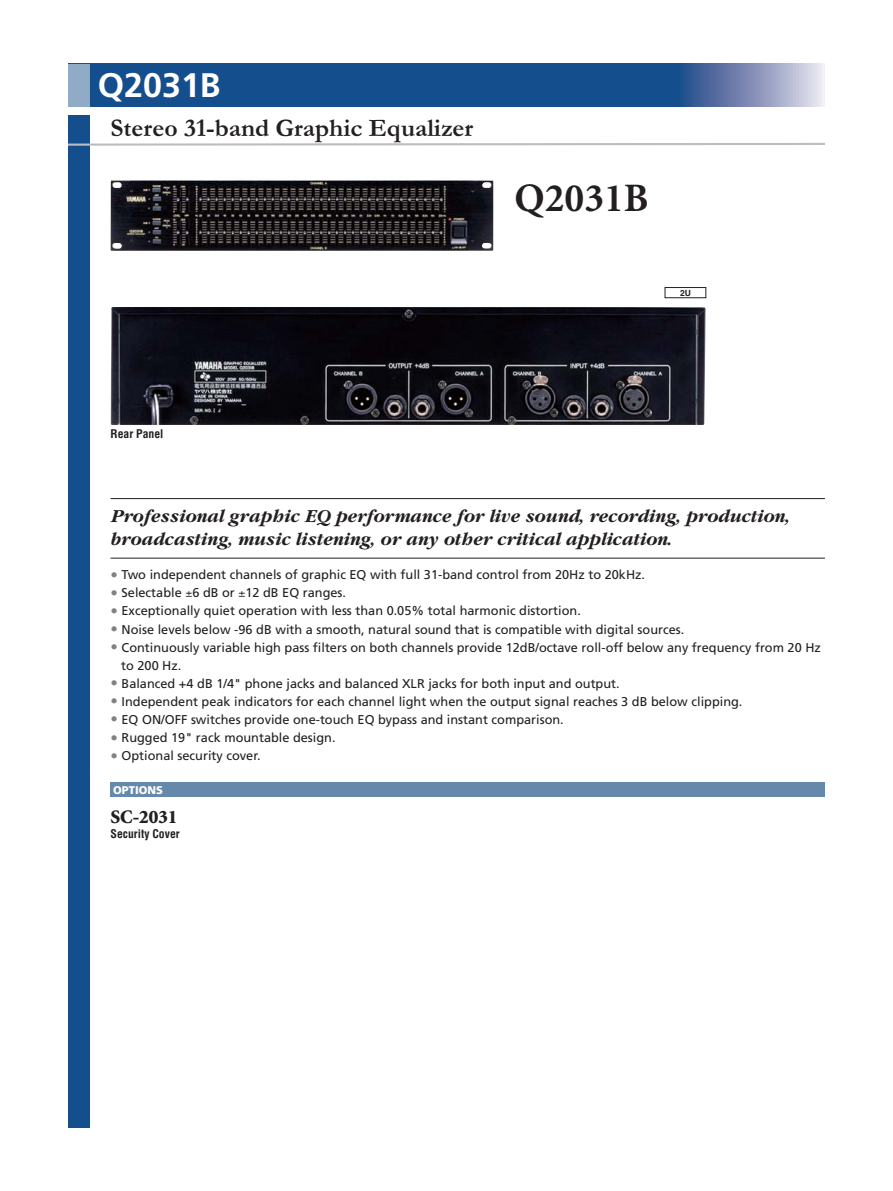
<style>
.page{position:relative;width:893px;height:1191px;background:#fff}
.page>*{position:absolute;margin:0;border:0;box-sizing:border-box;transform-origin:0 0}
.t1{font:700 40.35px "Minion";color:#231f20}
.t2{font:700 34.05px "Frutiger";color:#fff}
.t3{font:700 25.5px "Garamond";color:#231f20}
.t4{font:italic 700 19.2px/23.4px "Garamond";color:#231f20}
.t5{font:900 19.2px "Minion";color:#231f20}
.t6{font:12.75px/18px "Frutiger";color:#231f20}
.t7{font:700 condensed 11.7px "Helvetica";color:#231f20}
.t8{font:900 11.1px "Frutiger";color:#fff}
.t9{font:700 8.55px "Helvetica";color:#231f20}
.s1{font-size:14.85px;color:#808285}
</style>
<div class="page">
<svg style="left:89px;top:64px;width:736px;height:42px;background:#2a5c95"></svg>
<div style="left:68px;top:115px;width:21px;height:1012px;background:#144e8c"></div>
<hr style="left:111px;top:558px;width:714px;height:1px;background:#231f20">
<hr style="left:111px;top:498px;width:714px;height:1px;background:#231f20">
<svg style="left:68px;top:142px;width:757px;height:5px"></svg>
<div style="left:68px;top:64px;width:21px;height:42px;background:#90abc6"></div>
<div style="left:665px;top:287px;width:41px;height:11px;border:1px solid #231f20"></div>
<div style="left:111px;top:782px;width:714px;height:15px;background:#6589ab"></div>
<img style="left:111px;top:180px;width:382px;height:71px">
<img style="left:111px;top:307px;width:595px;height:118px">
<h2 class="t2" style="left:98px;top:65px;width:124px">Q2031B</h2>
<h3 class="t3" style="left:111px;top:112px;width:364px">Stereo 31-band Graphic Equalizer</h3>
<h1 class="t1" style="left:515px;top:177px;width:136px">Q2031B</h1>
<p class="t9" style="left:680px;top:288px;width:12px">2U</p>
<p class="t7" style="left:111px;top:429px;width:54px">Rear Panel</p>
<h3 class="t4" style="left:111px;top:505px;width:680px">Professional graphic EQ performance for live sound, recording, production, broadcasting, music listening, or any other critical application.</h3>
<p class="t6" style="left:111px;top:566px;width:536px"><span class="s1">•</span> Two independent channels of graphic EQ with full 31-band control from 20Hz to 20kHz.</p>
<p class="t6" style="left:111px;top:584px;width:237px"><span class="s1">•</span> Selectable 6 dB or 12 dB EQ ranges.</p>
<p class="t6" style="left:111px;top:603px;width:472px"><span class="s1">•</span> Exceptionally quiet operation with less than 0.05% total harmonic distortion.</p>
<p class="t6" style="left:111px;top:621px;width:575px"><span class="s1">•</span> Noise levels below -96 dB with a smooth, natural sound that is compatible with digital sources.</p>
<p class="t6" style="left:121px;top:639px;width:701px;text-indent:-11px"><span class="s1">•</span> Continuously variable high pass filters on both channels provide 12dB/octave roll-off below any frequency from 20 Hz to 200 Hz.</p>
<p class="t6" style="left:111px;top:675px;width:511px"><span class="s1">•</span> Balanced +4 dB 1/4" phone jacks and balanced XLR jacks for both input and output.</p>
<p class="t6" style="left:111px;top:693px;width:633px"><span class="s1">•</span> Independent peak indicators for each channel light when the output signal reaches 3 dB below clipping.</p>
<p class="t6" style="left:111px;top:711px;width:455px"><span class="s1">•</span> EQ ON/OFF switches provide one-touch EQ bypass and instant comparison.</p>
<p class="t6" style="left:111px;top:729px;width:227px"><span class="s1">•</span> Rugged 19" rack mountable design.</p>
<p class="t6" style="left:111px;top:747px;width:152px"><span class="s1">•</span> Optional security cover.</p>
<p class="t8" style="left:113px;top:785px;width:51px">OPTIONS</p>
<h3 class="t5" style="left:111px;top:806px;width:68px">SC-2031</h3>
<p class="t7" style="left:111px;top:829px;width:71px">Security Cover</p>
</div>
